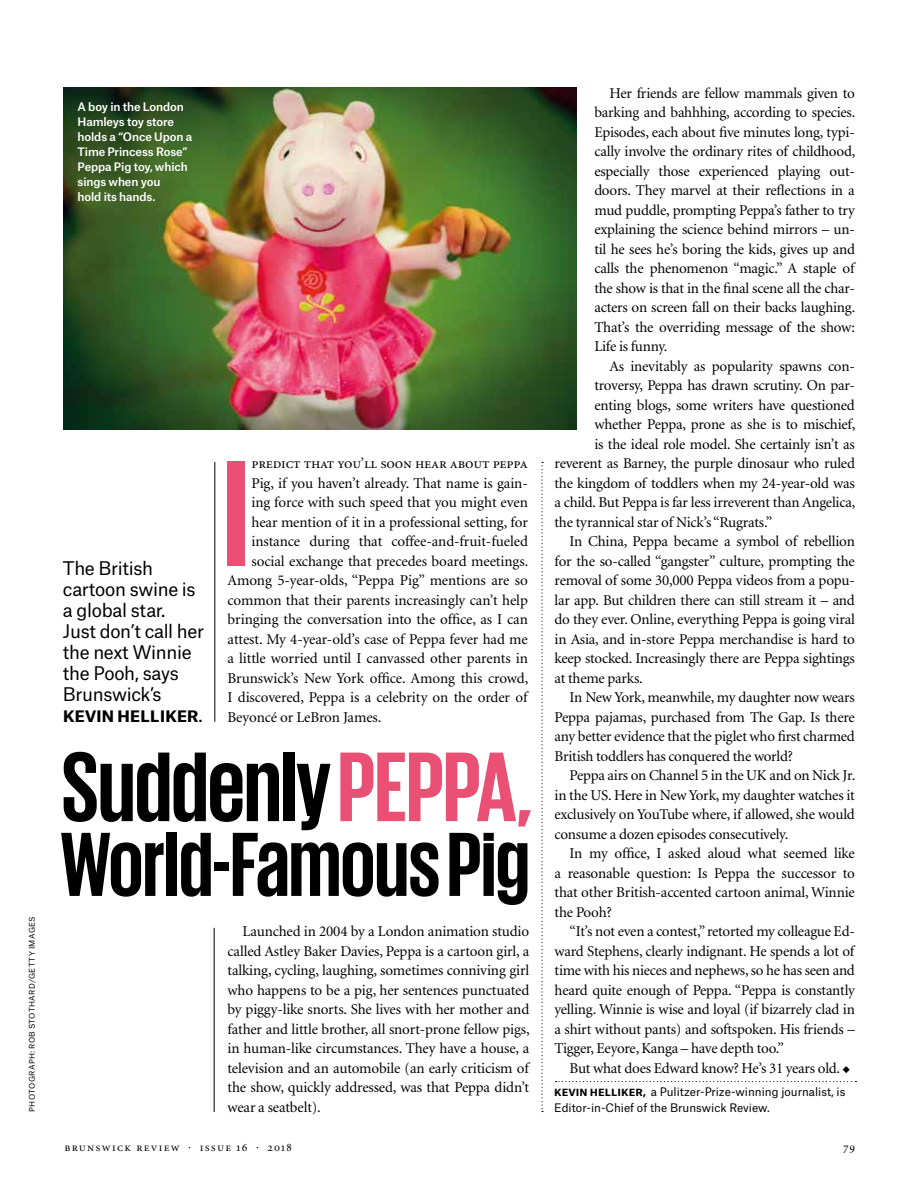
<style>
.page{position:relative;width:919px;height:1191px;background:#fff}
.page>*{position:absolute;margin:0;border:0;box-sizing:border-box;transform-origin:0 0}
.t1{font:700 154.05px "Giorgio Sans";color:#ea4f74}
.t2{font:700 101.1px "Giorgio Sans";letter-spacing:-.005em;color:#000}
.t3{font:700 93px "Giorgio Sans";letter-spacing:-.005em;color:#000}
.t4{font:18px/21px "Atlas Grotesk";letter-spacing:-.02em;color:#000}
.t5{font:15px/19.5px "Minion";letter-spacing:-.015em;color:#000;text-align:justify}
.t6{font:15px "Minion Regular SC";letter-spacing:-.015em;color:#000}
.t7{font:12px "Minion Regular SC";letter-spacing:.105em;color:#000}
.t8{font:500 11.25px/15px "Atlas Grotesk";letter-spacing:-.01em;color:#fff}
.t9{font:11.25px "Atlas Grotesk";color:#000}
.t10{font:7.5px "Atlas Grotesk";letter-spacing:.04em;color:#000}
.s1{font-weight:700}
.s2{color:#ea4f74}
</style>
<div class="page">
<svg style="left:555px;top:1081px;width:301px;height:1px"></svg>
<img style="left:64px;top:88px;width:512px;height:341px">
<svg style="left:541px;top:462px;width:2px;height:650px"></svg>
<hr style="left:214px;top:927px;width:1px;height:185px;background:#000">
<hr style="left:214px;top:462px;width:1px;height:260px;background:#000">
<p class="t10" style="left:26px;top:1111px;width:197px;rotate:-90deg">PHOTOGRAPH: ROB STOTHARD/GETTY IMAGES</p>
<p class="t8" style="left:78px;top:98px;width:116px">A boy in the London<br>Hamleys toy store holds a “Once Upon a<br>Time Princess Rose”<br>Peppa Pig toy, which sings when you<br>hold its hands.</p>
<p class="t4" style="left:63px;top:555px;width:142px">The British cartoon swine is a global star.<br>Just don’t call her the next Winnie the Pooh, says<br>Brunswick’s<br><span class="s1">KEVIN HELLIKER</span>.</p>
<h1 class="t1" style="left:224px;top:436px;width:27px">I</h1>
<p class="t6" style="left:251px;top:456px;width:278px">predict that you’ll soon hear about peppa</p>
<p class="t5" style="left:251px;top:474px;width:278px">Pig, if you haven’t already. That name is gain-</p>
<p class="t5" style="left:251px;top:493px;width:278px">ing force with such speed that you might even</p>
<p class="t5" style="left:251px;top:513px;width:278px">hear mention of it in a professional setting, for</p>
<p class="t5" style="left:251px;top:532px;width:278px">instance during that coffee-and-fruit-fueled</p>
<p class="t5" style="left:251px;top:552px;width:278px">social exchange that precedes board meetings.</p>
<p class="t5" style="left:227px;top:571px;width:302px">Among 5-year-olds, “Peppa Pig” mentions are so</p>
<p class="t5" style="left:227px;top:591px;width:302px">common that their parents increasingly can’t help</p>
<p class="t5" style="left:227px;top:610px;width:302px">bringing the conversation into the office, as I can</p>
<p class="t5" style="left:227px;top:630px;width:302px">attest. My 4-year-old’s case of Peppa fever had me</p>
<p class="t5" style="left:227px;top:649px;width:302px">a little worried until I canvassed other parents in</p>
<p class="t5" style="left:227px;top:669px;width:302px">Brunswick’s New York office. Among this crowd,</p>
<p class="t5" style="left:227px;top:688px;width:301px">I discovered, Peppa is a celebrity on the order of</p>
<p class="t5" style="left:227px;top:708px;width:155px">Beyoncé or LeBron James.</p>
<h2 class="t2" style="left:62px;top:736px;width:473px">Suddenly<span class="s2">PEPPA,</span></h2>
<h3 class="t3" style="left:60px;top:817px;width:471px">World-Famous Pig</h3>
<p class="t5" style="left:227px;top:922px;width:303px;text-indent:15px">Launched in 2004 by a London animation studio called Astley Baker Davies, Peppa is a cartoon girl, a talking, cycling, laughing, sometimes conniving girl who happens to be a pig, her sentences punctuated by piggy-like snorts. She lives with her mother and father and little brother, all snort-prone fellow pigs, in human-like circumstances. They have a house, a television and an automobile (an early criticism of the show, quickly addressed, was that Peppa didn’t wear a seatbelt).</p>
<p class="t5" style="left:594px;top:84px;width:262px;text-indent:15px">Her friends are fellow mammals given to barking and bahhhing, according to species.<br>Episodes, each about five minutes long, typi&shy;cally involve the ordinary rites of childhood, especially those experienced playing out&shy;doors. They marvel at their reflections in a mud puddle, prompting Peppa’s father to try explaining the science behind mirrors – un&shy;til he sees he’s boring the kids, gives up and calls the phenomenon “magic.” A staple of the show is that in the final scene all the char&shy;acters on screen fall on their backs laughing.<br>That’s the overriding message of the show:<br>Life is funny.</p>
<p class="t5" style="left:609px;top:357px;width:247px">As inevitably as popularity spawns con-</p>
<p class="t5" style="left:594px;top:376px;width:262px">troversy, Peppa has drawn scrutiny. On par-</p>
<p class="t5" style="left:594px;top:396px;width:262px">enting blogs, some writers have questioned</p>
<p class="t5" style="left:594px;top:415px;width:262px">whether Peppa, prone as she is to mischief,</p>
<p class="t5" style="left:594px;top:435px;width:262px">is the ideal role model. She certainly isn’t as</p>
<p class="t5" style="left:554px;top:454px;width:302px">reverent as Barney, the purple dinosaur who ruled</p>
<p class="t5" style="left:554px;top:474px;width:302px">the kingdom of toddlers when my 24-year-old was</p>
<p class="t5" style="left:554px;top:493px;width:302px">a child. But Peppa is far less irreverent than Angelica,</p>
<p class="t5" style="left:554px;top:513px;width:219px">the tyrannical star of Nick’s “Rugrats.”</p>
<p class="t5" style="left:569px;top:532px;width:287px">In China, Peppa became a symbol of rebellion</p>
<p class="t5" style="left:554px;top:552px;width:302px">for the so-called “gangster” culture, prompting the</p>
<p class="t5" style="left:554px;top:571px;width:302px">removal of some 30,000 Peppa videos from a popu-</p>
<p class="t5" style="left:554px;top:591px;width:302px">lar app. But children there can still stream it – and</p>
<p class="t5" style="left:554px;top:610px;width:302px">do they ever. Online, everything Peppa is going viral</p>
<p class="t5" style="left:554px;top:630px;width:302px">in Asia, and in-store Peppa merchandise is hard to</p>
<p class="t5" style="left:554px;top:649px;width:302px">keep stocked. Increasingly there are Peppa sightings</p>
<p class="t5" style="left:554px;top:669px;width:90px">at theme parks.</p>
<p class="t5" style="left:569px;top:688px;width:287px">In New York, meanwhile, my daughter now wears</p>
<p class="t5" style="left:554px;top:708px;width:302px">Peppa pajamas, purchased from The Gap. Is there</p>
<p class="t5" style="left:554px;top:727px;width:302px">any better evidence that the piglet who first charmed</p>
<p class="t5" style="left:554px;top:747px;width:240px">British toddlers has conquered the world?</p>
<p class="t5" style="left:569px;top:766px;width:287px">Peppa airs on Channel 5 in the UK and on Nick Jr.</p>
<p class="t5" style="left:554px;top:786px;width:302px">in the US. Here in New York, my daughter watches it</p>
<p class="t5" style="left:554px;top:805px;width:302px">exclusively on YouTube where, if allowed, she would</p>
<p class="t5" style="left:554px;top:825px;width:235px">consume a dozen episodes consecutively.</p>
<p class="t5" style="left:569px;top:844px;width:287px">In my office, I asked aloud what seemed like</p>
<p class="t5" style="left:554px;top:864px;width:302px">a reasonable question: Is Peppa the successor to</p>
<p class="t5" style="left:554px;top:883px;width:302px">that other British-accented cartoon animal, Winnie</p>
<p class="t5" style="left:554px;top:903px;width:59px">the Pooh?</p>
<p class="t5" style="left:569px;top:922px;width:287px">“It’s not even a contest,” retorted my colleague Ed-</p>
<p class="t5" style="left:554px;top:942px;width:301px">ward Stephens, clearly indignant. He spends a lot of</p>
<p class="t5" style="left:554px;top:961px;width:302px">time with his nieces and nephews, so he has seen and</p>
<p class="t5" style="left:554px;top:981px;width:302px">heard quite enough of Peppa. “Peppa is constantly</p>
<p class="t5" style="left:554px;top:1000px;width:302px">yelling. Winnie is wise and loyal (if bizarrely clad in</p>
<p class="t5" style="left:554px;top:1020px;width:302px">a shirt without pants) and softspoken. His friends –</p>
<p class="t5" style="left:554px;top:1039px;width:231px">Tigger, Eeyore, Kanga – have depth too.”</p>
<p class="t5" style="left:569px;top:1059px;width:282px">But what does Edward know? He’s 31 years old. ◆</p>
<p class="t9" style="left:554px;top:1082px;width:292px"><span class="s1">KEVIN HELLIKER,</span> a Pulitzer-Prize-winning journalist, is</p>
<p class="t9" style="left:554px;top:1098px;width:217px">Editor-in-Chief of the Brunswick Review.</p>
<p class="t7" style="left:64px;top:1141px;width:229px">brunswick review · issue 16 · 2018</p>
<p class="t7" style="left:843px;top:1141px;width:13px">79</p>
</div>
